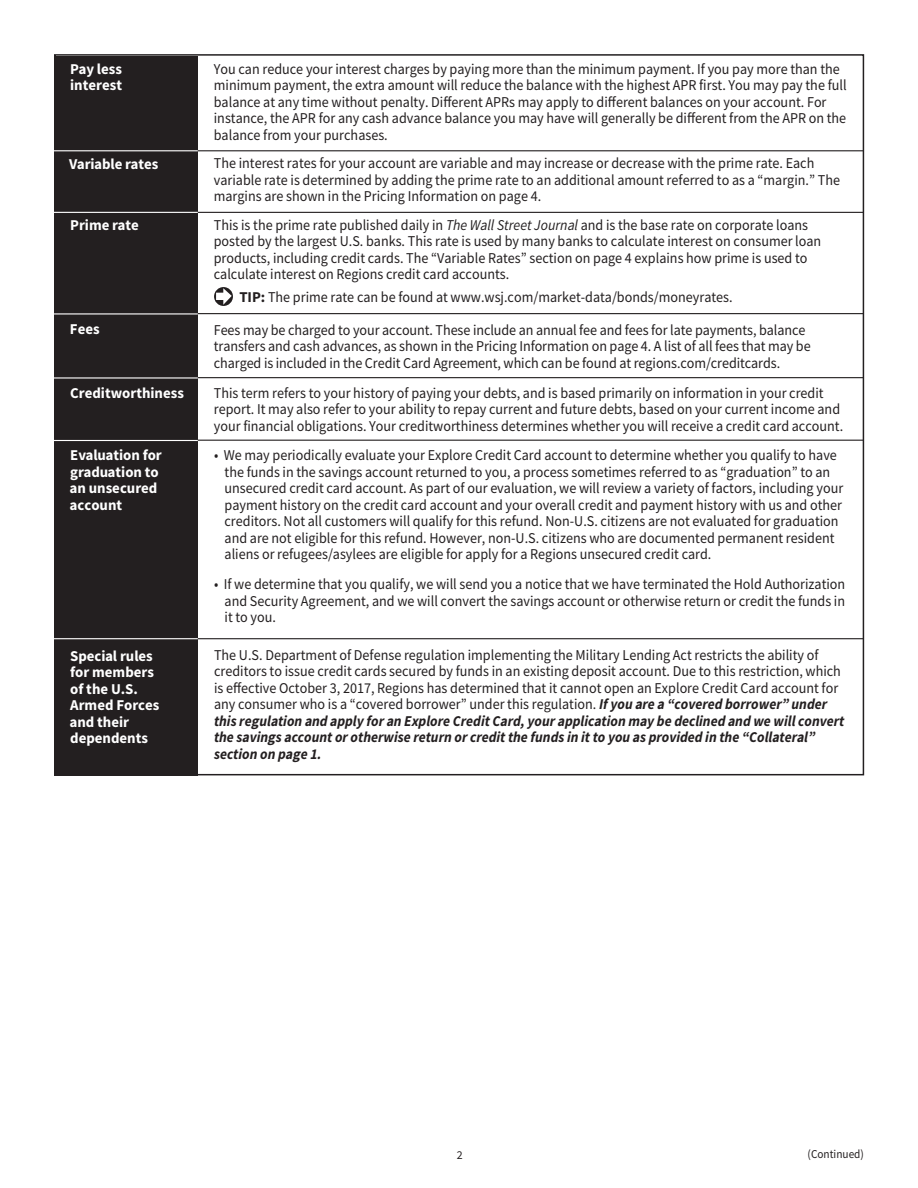
<style>
.page{position:relative;width:918px;height:1188px;background:#fff}
.page>*{position:absolute;margin:0;border:0;box-sizing:border-box;transform-origin:0 0}
.t1{font:15px/16.5px "Regions Sans";color:#231f20;scale:.95 1}
.t2{font:700 15px/16.5px "Regions Sans";color:#fff}
.t3{font:12px "Regions Sans";color:#231f20;scale:.95 1}
.t4{font:12px "Regions Sans";color:#231f20}
.s1{font-style:italic}
.s2{font-weight:700}
.s3{font-weight:700;font-style:italic}
</style>
<div class="page">
<div style="left:54px;top:56px;width:144px;height:719px;background:#231f20"></div>
<hr style="left:195px;top:212px;width:669px;height:1px;background:#231f20">
<hr style="left:195px;top:150px;width:669px;height:1px;background:#231f20">
<hr style="left:54px;top:212px;width:144px;height:1px;background:#fff">
<hr style="left:54px;top:150px;width:144px;height:1px;background:#fff">
<hr style="left:195px;top:313px;width:669px;height:1px;background:#231f20">
<hr style="left:195px;top:377px;width:669px;height:1px;background:#231f20">
<hr style="left:195px;top:440px;width:669px;height:1px;background:#231f20">
<hr style="left:54px;top:313px;width:144px;height:2px;background:#fff">
<hr style="left:54px;top:377px;width:144px;height:2px;background:#fff">
<hr style="left:54px;top:440px;width:144px;height:1px;background:#fff">
<hr style="left:195px;top:638px;width:669px;height:1px;background:#231f20">
<hr style="left:54px;top:638px;width:144px;height:1px;background:#fff">
<svg style="left:214px;top:287px;width:19px;height:19px"></svg>
<svg style="left:216px;top:288px;width:16px;height:17px"></svg>
<p class="t2" style="left:70px;top:60px;width:53px">Pay less interest</p>
<p class="t2" style="left:69px;top:155px;width:91px">Variable rates</p>
<p class="t2" style="left:70px;top:217px;width:70px">Prime rate</p>
<p class="t2" style="left:70px;top:321px;width:31px">Fees</p>
<p class="t2" style="left:70px;top:384px;width:115px">Creditworthiness</p>
<p class="t2" style="left:70px;top:447px;width:93px">Evaluation for graduation to an unsecured account</p>
<p class="t2" style="left:70px;top:648px;width:91px">Special rules for members of the U.S.<br>Armed Forces and their dependents</p>
<p class="t1" style="left:214px;top:60px;width:668px">You can reduce your interest charges by paying more than the minimum payment. If you pay more than the minimum payment, the extra amount will reduce the balance with the highest APR first. You may pay the full balance at any time without penalty. Different APRs may apply to different balances on your account. For instance, the APR for any cash advance balance you may have will generally be different from the APR on the balance from your purchases.</p>
<p class="t1" style="left:214px;top:155px;width:661px">The interest rates for your account are variable and may increase or decrease with the prime rate. Each variable rate is determined by adding the prime rate to an additional amount referred to as a “margin.” The margins are shown in the Pricing Information on page 4.</p>
<p class="t1" style="left:214px;top:216px;width:641px">This is the prime rate published daily in <span class="s1">The Wall Street Journal</span> and is the base rate on corporate loans posted by the largest U.S. banks. This rate is used by many banks to calculate interest on consumer loan products, including credit cards. The “Variable Rates” section on page 4 explains how prime is used to calculate interest on Regions credit card accounts.</p>
<p class="t1" style="left:239px;top:288px;width:521px"><span class="s2">TIP:</span> The prime rate can be found at www.wsj.com/market-data/bonds/moneyrates.</p>
<p class="t1" style="left:214px;top:321px;width:630px">Fees may be charged to your account. These include an annual fee and fees for late payments, balance transfers and cash advances, as shown in the Pricing Information on page 4. A list of all fees that may be charged is included in the Credit Card Agreement, which can be found at regions.com/creditcards.</p>
<p class="t1" style="left:214px;top:384px;width:664px">This term refers to your history of paying your debts, and is based primarily on information in your credit report. It may also refer to your ability to repay current and future debts, based on your current income and your financial obligations. Your creditworthiness determines whether you will receive a credit card account.</p>
<p class="t1" style="left:225px;top:447px;width:653px;text-indent:-10px">• We may periodically evaluate your Explore Credit Card account to determine whether you qualify to have the funds in the savings account returned to you, a process sometimes referred to as “graduation” to an unsecured credit card account. As part of our evaluation, we will review a variety of factors, including your payment history on the credit card account and your overall credit and payment history with us and other creditors. Not all customers will qualify for this refund. Non-U.S. citizens are not evaluated for graduation and are not eligible for this refund. However, non-U.S. citizens who are documented permanent resident aliens or refugees/asylees are eligible for apply for a Regions unsecured credit card.</p>
<p class="t1" style="left:225px;top:576px;width:655px;text-align:justify;text-indent:-10px">• If we determine that you qualify, we will send you a notice that we have terminated the Hold Authorization and Security Agreement, and we will convert the savings account or otherwise return or credit the funds in it to you.</p>
<p class="t1" style="left:214px;top:646px;width:665px">The U.S. Department of Defense regulation implementing the Military Lending Act restricts the ability of creditors to issue credit cards secured by funds in an existing deposit account. Due to this restriction, which is effective October 3, 2017, Regions has determined that it cannot open an Explore Credit Card account for any consumer who is a “covered borrower” under this regulation. <span class="s3">If you are a “covered borrower” under this regulation and apply for an Explore Credit Card, your application may be declined and we will convert the savings account or otherwise return or credit the funds in it to you as provided in the “Collateral” section on page 1.</span></p>
<p class="t4" style="left:457px;top:1147px;width:7px">2</p>
<p class="t3" style="left:808px;top:1147px;width:61px">(Continued)</p>
</div>
